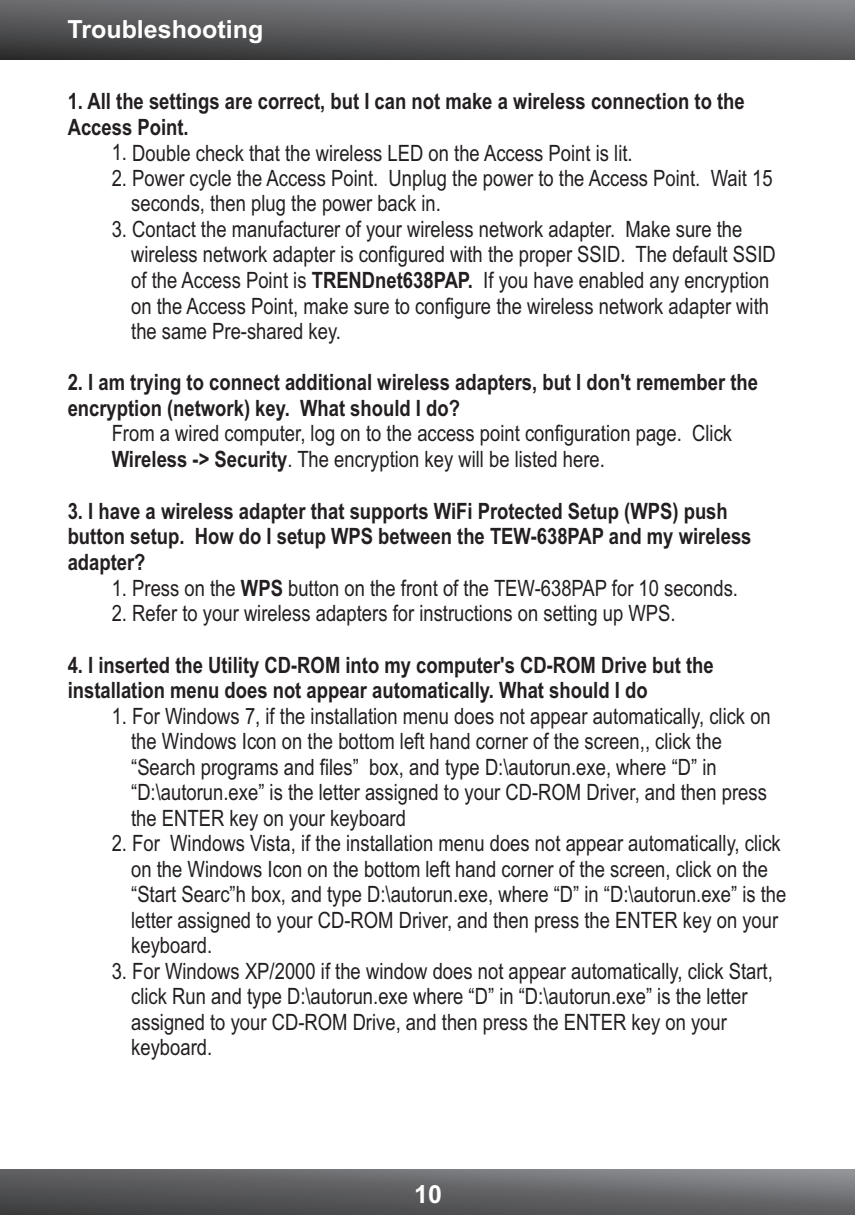
<style>
.page{position:relative;width:855px;height:1215px;background:#fff}
.page>*{position:absolute;margin:0;border:0;box-sizing:border-box;transform-origin:0 0}
.t1{font:700 25px "Arial";color:#fff}
.t2{font:22.5px/25.5px "Arial Narrow";color:#231f20}
.t3{font:700 22.5px/25.8px "Arial Narrow";color:#231f20}
.s1{font-weight:700}
</style>
<div class="page">
<svg style="left:0;top:0;width:855px;height:59px;background:#5e5e61"></svg>
<svg style="left:0;top:1170px;width:855px;height:45px;background:#606163"></svg>
<p class="t1" style="left:68px;top:20px;width:197px">Troubleshooting</p>
<p class="t3" style="left:68px;top:91px;width:679px">1. All the settings are correct, but I can not make a wireless connection to the<br>Access Point.</p>
<p class="t2" style="left:112px;top:142px;width:523px">1. Double check that the wireless LED on the Access Point is lit.</p>
<p class="t2" style="left:131px;top:167px;width:643px;text-indent:-19px">2. Power cycle the Access Point. Unplug the power to the Access Point. Wait 15 seconds, then plug the power back in.</p>
<p class="t2" style="left:131px;top:218px;width:646px;text-indent:-19px">3. Contact the manufacturer of your wireless network adapter. Make sure the wireless network adapter is configured with the proper SSID. The default SSID of the Access Point is <span class="s1">TRENDnet638PAP.</span> If you have enabled any encryption on the Access Point, make sure to configure the wireless network adapter with the same Pre-shared key.</p>
<p class="t3" style="left:68px;top:372px;width:692px">2. I am trying to connect additional wireless adapters, but I don't remember the encryption (network) key. What should I do?</p>
<p class="t2" style="left:112px;top:423px;width:622px">From a wired computer, log on to the access point configuration page. Click<br><span class="s1">Wireless -&gt; Security</span>. The encryption key will be listed here.</p>
<p class="t3" style="left:68px;top:500px;width:685px">3. I have a wireless adapter that supports WiFi Protected Setup (WPS) push button setup. How do I setup WPS between the TEW-638PAP and my wireless adapter?</p>
<p class="t2" style="left:112px;top:577px;width:628px">1. Press on the <span class="s1">WPS</span> button on the front of the TEW-638PAP for 10 seconds.</p>
<p class="t2" style="left:112px;top:603px;width:566px">2. Refer to your wireless adapters for instructions on setting up WPS.</p>
<p class="t3" style="left:68px;top:654px;width:648px">4. I inserted the Utility CD-ROM into my computer's CD-ROM Drive but the installation menu does not appear automatically. What should I do</p>
<p class="t2" style="left:131px;top:705px;width:641px;text-indent:-19px">1. For Windows 7, if the installation menu does not appear automatically, click on the Windows Icon on the bottom left hand corner of the screen,, click the “Search programs and files” box, and type D:\autorun.exe, where “D” in “D:\autorun.exe” is the letter assigned to your CD-ROM Driver, and then press the ENTER key on your keyboard</p>
<p class="t2" style="left:131px;top:833px;width:657px;text-indent:-19px">2. For Windows Vista, if the installation menu does not appear automatically, click on the Windows Icon on the bottom left hand corner of the screen, click on the “Start Searc”h box, and type D:\autorun.exe, where “D” in “D:\autorun.exe” is the letter assigned to your CD-ROM Driver, and then press the ENTER key on your keyboard.</p>
<p class="t2" style="left:131px;top:960px;width:643px;text-indent:-19px">3. For Windows XP/2000 if the window does not appear automatically, click Start, click Run and type D:\autorun.exe where “D” in “D:\autorun.exe” is the letter assigned to your CD-ROM Drive, and then press the ENTER key on your keyboard.</p>
<p class="t1" style="left:414px;top:1185px;width:29px">10</p>
</div>
